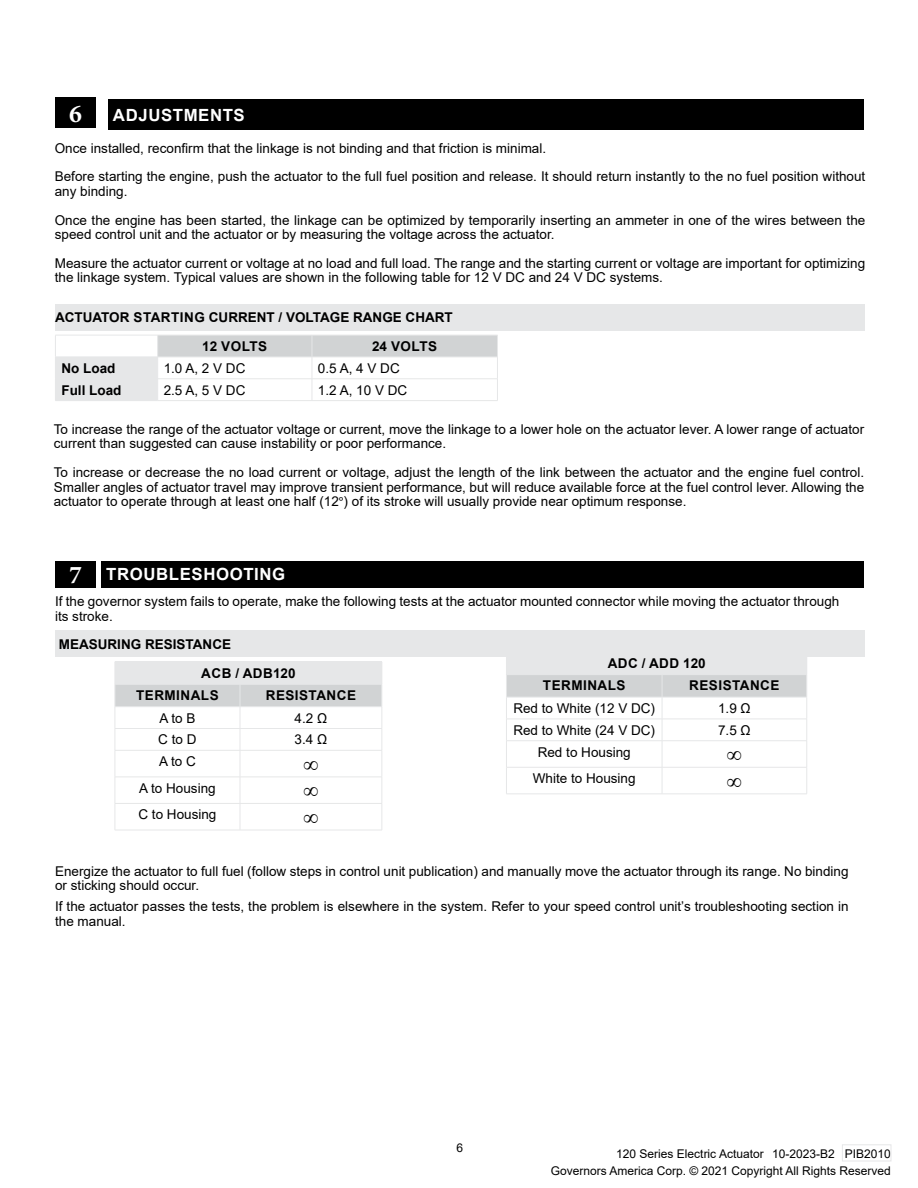
<style>
.page{position:relative;width:918px;height:1188px;background:#fff}
.page>*{position:absolute;margin:0;border:0;box-sizing:border-box;transform-origin:0 0}
.t1{font:700 25.5px "Minion Pro";color:#fff}
.t2{font:21px "Times New Roman";color:#000}
.Paragraph_Style_1{font:700 16.8px "Arial";letter-spacing:.035em;color:#fff}
.t3{font:13.5px/14.4px "Arial";color:#000}
.t4{font:700 13.5px "Arial";color:#000}
.t5{font:700 13.5px "Arial";letter-spacing:.035em;color:#000}
.t6{font:12px "Arial";color:#000}
.s1{font-family:"Minion Pro"}
</style>
<div class="page">
<div style="left:842px;top:1145px;width:49px;height:16px;border:1px solid #e6e7e8"></div>
<div style="left:55px;top:561px;width:41px;height:27px;background:#000"></div>
<div style="left:101px;top:561px;width:763px;height:27px;background:#000"></div>
<hr style="left:115px;top:661px;width:125px;height:1px;background:#e6e7e8">
<hr style="left:240px;top:661px;width:142px;height:1px;background:#e6e7e8">
<svg style="left:115px;top:662px;width:267px;height:168px"></svg>
<hr style="left:115px;top:830px;width:125px;height:1px;background:#e6e7e8">
<hr style="left:240px;top:830px;width:142px;height:1px;background:#e6e7e8">
<svg style="left:506px;top:657px;width:301px;height:137px"></svg>
<hr style="left:506px;top:794px;width:156px;height:1px;background:#e6e7e8">
<hr style="left:662px;top:794px;width:145px;height:1px;background:#e6e7e8">
<div style="left:109px;top:99px;width:755px;height:31px;background:#000"></div>
<div style="left:55px;top:98px;width:41px;height:30px;background:#000"></div>
<svg style="left:55px;top:335px;width:443px;height:66px"></svg>
<hr style="left:55px;top:357px;width:103px;height:1px;background:#e6e7e8">
<hr style="left:158px;top:357px;width:154px;height:1px;background:#e6e7e8">
<hr style="left:312px;top:357px;width:186px;height:1px;background:#e6e7e8">
<div style="left:55px;top:304px;width:810px;height:27px;background:#e6e7e8"></div>
<div style="left:55px;top:630px;width:810px;height:27px;background:#e6e7e8"></div>
<p class="t1" style="left:69px;top:96px;width:14px">6</p>
<p class="Paragraph_Style_1" style="left:113px;top:103px;width:133px">ADJUSTMENTS</p>
<p class="t3" style="left:55px;top:141px;width:493px">Once installed, reconfirm that the linkage is not binding and that friction is minimal.</p>
<p class="t3" style="left:55px;top:169px;width:812px">Before starting the engine, push the actuator to the full fuel position and release. It should return instantly to the no fuel position without any binding.</p>
<p class="t3" style="left:55px;top:213px;width:812px">Once the engine has been started, the linkage can be optimized by temporarily inserting an ammeter in one of the wires between the speed control unit and the actuator or by measuring the voltage across the actuator.</p>
<p class="t3" style="left:55px;top:256px;width:812px">Measure the actuator current or voltage at no load and full load. The range and the starting current or voltage are important for optimizing the linkage system. Typical values are shown in the following table for 12 V DC and 24 V DC systems.</p>
<p class="t4" style="left:55px;top:308px;width:399px">ACTUATOR STARTING CURRENT / VOLTAGE RANGE CHART</p>
<p class="t4" style="left:202px;top:337px;width:66px">12 VOLTS</p>
<p class="t4" style="left:372px;top:337px;width:66px">24 VOLTS</p>
<p class="t4" style="left:61px;top:359px;width:56px">No Load</p>
<p class="t3" style="left:164px;top:361px;width:83px">1.0 A, 2 V DC</p>
<p class="t3" style="left:318px;top:361px;width:83px">0.5 A, 4 V DC</p>
<p class="t4" style="left:61px;top:380px;width:62px">Full Load</p>
<p class="t3" style="left:164px;top:383px;width:83px">2.5 A, 5 V DC</p>
<p class="t3" style="left:318px;top:383px;width:91px">1.2 A, 10 V DC</p>
<p class="t3" style="left:54px;top:422px;width:812px">To increase the range of the actuator voltage or current, move the linkage to a lower hole on the actuator lever. A lower range of actuator current than suggested can cause instability or poor performance.</p>
<p class="t3" style="left:54px;top:465px;width:812px;text-align:justify">To increase or decrease the no load current or voltage, adjust the length of the link between the actuator and the engine fuel control.<br>Smaller angles of actuator travel may improve transient performance, but will reduce available force at the fuel control lever. Allowing the actuator to operate through at least one half (12<span class="s1">°</span>) of its stroke will usually provide near optimum response.</p>
<p class="t1" style="left:69px;top:557px;width:14px">7</p>
<p class="Paragraph_Style_1" style="left:106px;top:562px;width:181px">TROUBLESHOOTING</p>
<p class="t3" style="left:55px;top:594px;width:786px">If the governor system fails to operate, make the following tests at the actuator mounted connector while moving the actuator through its stroke.</p>
<p class="t4" style="left:59px;top:635px;width:174px">MEASURING RESISTANCE</p>
<p class="t5" style="left:201px;top:663px;width:96px">ACB / ADB120</p>
<p class="t5" style="left:136px;top:686px;width:84px">TERMINALS</p>
<p class="t5" style="left:266px;top:686px;width:92px">RESISTANCE</p>
<p class="t3" style="left:159px;top:710px;width:38px">A to B</p>
<p class="t3" style="left:295px;top:710px;width:34px">4.2 Ω</p>
<p class="t3" style="left:158px;top:732px;width:40px">C to D</p>
<p class="t3" style="left:295px;top:732px;width:34px">3.4 Ω</p>
<p class="t3" style="left:159px;top:754px;width:38px">A to C</p>
<p class="t2" style="left:303px;top:749px;width:16px">∞</p>
<p class="t3" style="left:139px;top:781px;width:78px">A to Housing</p>
<p class="t2" style="left:303px;top:776px;width:16px">∞</p>
<p class="t3" style="left:138px;top:807px;width:80px">C to Housing</p>
<p class="t2" style="left:303px;top:802px;width:16px">∞</p>
<p class="t5" style="left:608px;top:654px;width:100px">ADC / ADD 120</p>
<p class="t5" style="left:543px;top:676px;width:84px">TERMINALS</p>
<p class="t5" style="left:689px;top:676px;width:92px">RESISTANCE</p>
<p class="t3" style="left:513px;top:701px;width:143px">Red to White (12 V DC)</p>
<p class="t3" style="left:718px;top:701px;width:34px">1.9 Ω</p>
<p class="t3" style="left:513px;top:723px;width:143px">Red to White (24 V DC)</p>
<p class="t3" style="left:718px;top:723px;width:34px">7.5 Ω</p>
<p class="t3" style="left:538px;top:745px;width:95px">Red to Housing</p>
<p class="t2" style="left:727px;top:739px;width:16px">∞</p>
<p class="t3" style="left:533px;top:771px;width:104px">White to Housing</p>
<p class="t2" style="left:727px;top:766px;width:16px">∞</p>
<p class="t3" style="left:55px;top:864px;width:795px">Energize the actuator to full fuel (follow steps in control unit publication) and manually move the actuator through its range. No binding or sticking should occur.</p>
<p class="t3" style="left:55px;top:899px;width:795px">If the actuator passes the tests, the problem is elsewhere in the system. Refer to your speed control unit’s troubleshooting section in the manual.</p>
<p class="t6" style="left:457px;top:1140px;width:8px">6</p>
<p class="t6" style="left:616px;top:1145px;width:276px">120 Series Electric Actuator 10-2023-B2 PIB2010</p>
<p class="t6" style="left:551px;top:1162px;width:342px">Governors America Corp. © 2021 Copyright All Rights Reserved</p>
</div>
